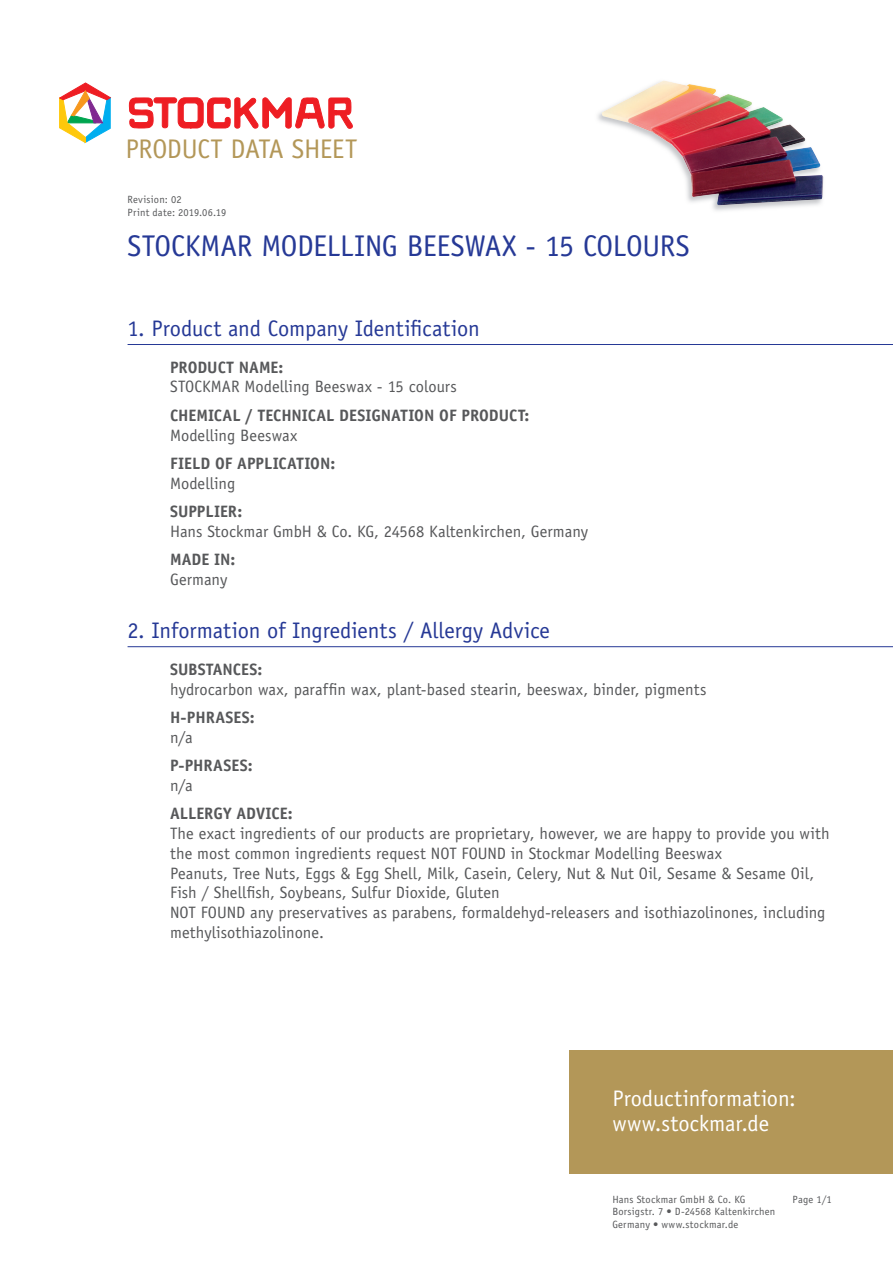
<style>
.page{position:relative;width:893px;height:1263px;background:#fff}
.page>*{position:absolute;margin:0;border:0;box-sizing:border-box;transform-origin:0 0}
.t1{font:30px "Officina Sans LT";letter-spacing:-.01em;color:#263996}
.t2{font:27px "Officina Sans LT";letter-spacing:-.015em;color:#b39758}
.t3{font:22.5px "Officina Sans LT";letter-spacing:-.005em;color:#263996}
.t4{font:22.5px/25.5px "Officina Sans LT";color:#fff}
.t5{font:16.5px/19.8px "Officina Sans LT";color:#57585a}
.t6{font:700 16.5px "Officina Sans LT";color:#57585a}
.t7{font:10.5px/12.6px "Officina Sans LT";letter-spacing:.02em;color:#57585a}
</style>
<div class="page">
<svg style="left:129px;top:97px;width:223px;height:32px"></svg>
<svg style="left:60px;top:83px;width:50px;height:60px"></svg>
<div style="left:570px;top:1050px;width:323px;height:124px;background:#b39758"></div>
<img style="left:597px;top:111px;width:227px;height:100px">
<img style="left:602px;top:80px;width:221px;height:126px">
<hr style="left:128px;top:344px;width:765px;height:1px;background:#263996">
<hr style="left:128px;top:646px;width:765px;height:1px;background:#263996">
<h2 class="t2" style="left:125px;top:134px;width:233px">PRODUCT DATA SHEET</h2>
<p class="t7" style="left:128px;top:194px;width:100px">Revision: 02<br>Print date: 2019.06.19</p>
<h1 class="t1" style="left:128px;top:229px;width:564px">STOCKMAR MODELLING BEESWAX - 15 COLOURS</h1>
<h3 class="t3" style="left:128px;top:315px;width:354px">1. Product and Company Identification</h3>
<p class="t6" style="left:170px;top:357px;width:115px">PRODUCT NAME:</p>
<p class="t5" style="left:170px;top:377px;width:288px">STOCKMAR Modelling Beeswax - 15 colours</p>
<p class="t6" style="left:170px;top:405px;width:361px">CHEMICAL / TECHNICAL DESIGNATION OF PRODUCT:</p>
<p class="t5" style="left:170px;top:425px;width:129px">Modelling Beeswax</p>
<p class="t6" style="left:170px;top:453px;width:167px">FIELD OF APPLICATION:</p>
<p class="t5" style="left:170px;top:473px;width:67px">Modelling</p>
<p class="t6" style="left:170px;top:501px;width:74px">SUPPLIER:</p>
<p class="t5" style="left:170px;top:521px;width:420px">Hans Stockmar GmbH &amp; Co. KG, 24568 Kaltenkirchen, Germany</p>
<p class="t6" style="left:170px;top:549px;width:67px">MADE IN:</p>
<p class="t5" style="left:170px;top:569px;width:59px">Germany</p>
<h3 class="t3" style="left:128px;top:617px;width:424px">2. Information of Ingredients / Allergy Advice</h3>
<p class="t6" style="left:170px;top:659px;width:94px">SUBSTANCES:</p>
<p class="t5" style="left:170px;top:679px;width:538px">hydrocarbon wax, paraffin wax, plant-based stearin, beeswax, binder, pigments</p>
<p class="t6" style="left:170px;top:707px;width:86px">H-PHRASES:</p>
<p class="t5" style="left:170px;top:727px;width:24px">n/a</p>
<p class="t6" style="left:170px;top:755px;width:84px">P-PHRASES:</p>
<p class="t5" style="left:170px;top:775px;width:24px">n/a</p>
<p class="t6" style="left:170px;top:803px;width:124px">ALLERGY ADVICE:</p>
<p class="t5" style="left:170px;top:823px;width:661px">The exact ingredients of our products are proprietary, however, we are happy to provide you with the most common ingredients request NOT FOUND in Stockmar Modelling Beeswax<br>Peanuts, Tree Nuts, Eggs &amp; Egg Shell, Milk, Casein, Celery, Nut &amp; Nut Oil, Sesame &amp; Sesame Oil, Fish / Shellfish, Soybeans, Sulfur Dioxide, Gluten<br>NOT FOUND any preservatives as parabens, formaldehyd-releasers and isothiazolinones, including methylisothiazolinone.</p>
<h3 class="t4" style="left:612px;top:1085px;width:185px">Productinformation: www.stockmar.de</h3>
<p class="t7" style="left:612px;top:1193px;width:164px">Hans Stockmar GmbH &amp; Co. KG<br>Borsigstr. 7 • D-24568 Kaltenkirchen<br>Germany • www.stockmar.de</p>
<p class="t7" style="left:793px;top:1193px;width:41px">Page 1/1</p>
</div>
